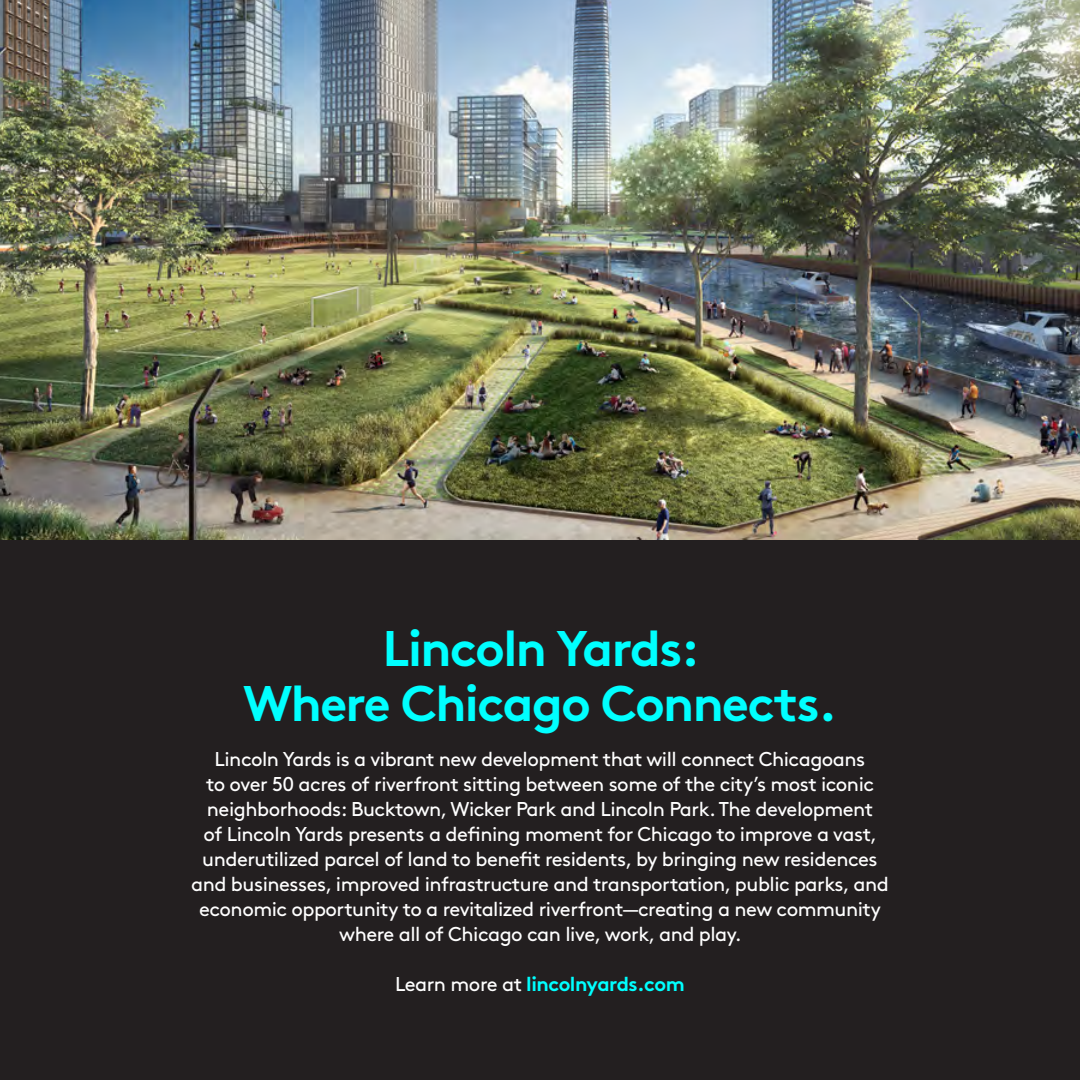
<style>
.page{position:relative;width:1080px;height:1080px;background:#231f20}
.page>*{position:absolute;margin:0;border:0;box-sizing:border-box;transform-origin:0 0}
.t1{font:700 50px/55px "Brown Std";letter-spacing:-.03em;color:#0ff;text-align:center}
.t2{font:20px/25px "Brown Std";letter-spacing:-.025em;color:#fff;text-align:center}
.t3{font:700 20px "Brown Std";letter-spacing:-.025em;color:#0ff}
.s1{font-weight:400;color:#fff}
</style>
<div class="page">
<img style="left:0;top:0;width:1079px;height:540px">
<p class="t1" style="left:243px;top:620px;width:595px">Lincoln Yards:<br>Where Chicago Connects.</p>
<p class="t2" style="left:191px;top:747px;width:699px">Lincoln Yards is a vibrant new development that will connect Chicagoans<br>to over 50 acres of riverfront sitting between some of the city’s most iconic neighborhoods: Bucktown, Wicker Park and Lincoln Park. The development<br>of Lincoln Yards presents a defining moment for Chicago to improve a vast, underutilized parcel of land to benefit residents, by bringing new residences and businesses, improved infrastructure and transportation, public parks, and economic opportunity to a revitalized riverfront—creating a new community where all of Chicago can live, work, and play.</p>
<p class="t3" style="left:395px;top:972px;width:291px"><span class="s1">Learn more at</span> lincolnyards.com</p>
</div>
